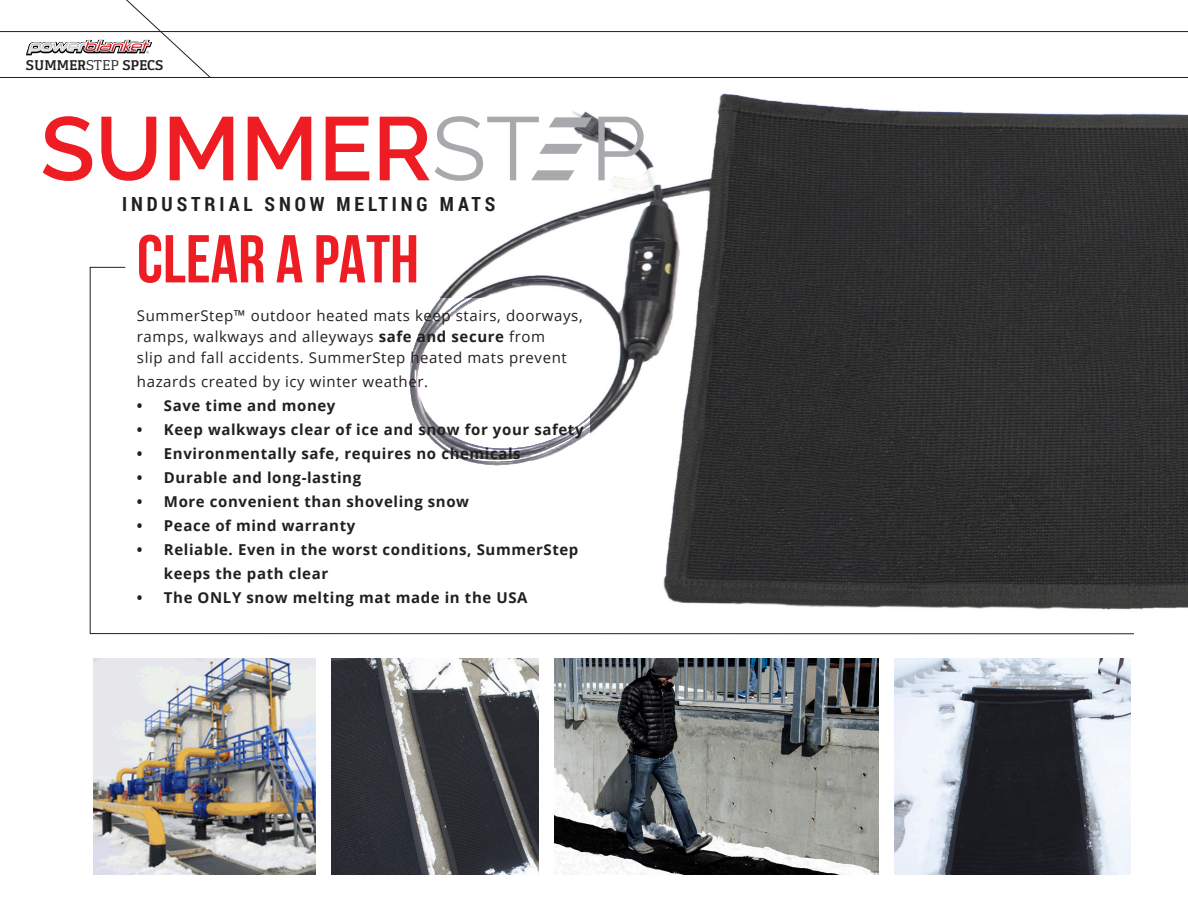
<style>
.page{position:relative;width:1188px;height:918px;background:#fff}
.page>*{position:absolute;margin:0;border:0;box-sizing:border-box;transform-origin:0 0}
.t1{font:700 67.5px "Bebas Neue";color:#ee1d23}
.t2{font:700 19.5px "Roboto Condensed";letter-spacing:.2em;color:#231f20}
.t3{font:700 15px/24px "Open Sans";letter-spacing:.04em;color:#231f20}
.t4{font:15px/21px "Open Sans";letter-spacing:.04em;color:#231f20}
.t5{font:700 14.7px "Gaspar";color:#231f20}
.s1{font-weight:400}
.s2{font-weight:700}
</style>
<div class="page">
<img style="left:331px;top:659px;width:207px;height:216px">
<img style="left:393px;top:93px;width:795px;height:542px">
<img style="left:894px;top:659px;width:237px;height:216px">
<svg style="left:90px;top:267px;width:1044px;height:367px"></svg>
<svg style="left:43px;top:116px;width:49px;height:65px"></svg>
<svg style="left:101px;top:117px;width:55px;height:64px"></svg>
<svg style="left:170px;top:117px;width:63px;height:63px"></svg>
<svg style="left:248px;top:117px;width:63px;height:63px"></svg>
<svg style="left:326px;top:117px;width:43px;height:63px"></svg>
<svg style="left:598px;top:117px;width:46px;height:63px"></svg>
<svg style="left:380px;top:116px;width:212px;height:65px"></svg>
<img style="left:94px;top:659px;width:221px;height:216px">
<img style="left:555px;top:659px;width:323px;height:216px">
<svg style="left:0;top:31px;width:1188px;height:47px"></svg>
<svg style="left:26px;top:0;width:185px;height:78px"></svg>
<p class="t5" style="left:26px;top:57px;width:139px">SUMMER<span class="s1">STEP</span> SPECS</p>
<p class="t2" style="left:122px;top:191px;width:375px">INDUSTRIAL SNOW MELTING MATS</p>
<p class="t1" style="left:137px;top:222px;width:284px">CLEAR A PATH</p>
<p class="t4" style="left:137px;top:305px;width:447px">SummerStep™ outdoor heated mats keep stairs, doorways, ramps, walkways and alleyways <span class="s2">safe and secure</span> from<br>slip and fall accidents. SummerStep heated mats prevent</p>
<p class="t4" style="left:137px;top:371px;width:293px">hazards created by icy winter weather.</p>
<p class="t3" style="left:137px;top:394px;width:200px">• Save time and money</p>
<p class="t3" style="left:137px;top:418px;width:448px">• Keep walkways clear of ice and snow for your safety</p>
<p class="t3" style="left:137px;top:442px;width:385px">• Environmentally safe, requires no chemicals</p>
<p class="t3" style="left:137px;top:466px;width:226px">• Durable and long-lasting</p>
<p class="t3" style="left:137px;top:490px;width:334px">• More convenient than shoveling snow</p>
<p class="t3" style="left:137px;top:514px;width:220px">• Peace of mind warranty</p>
<p class="t3" style="left:164px;top:538px;width:416px;text-indent:-27px">• Reliable. Even in the worst conditions, SummerStep keeps the path clear</p>
<p class="t3" style="left:137px;top:586px;width:392px">• The ONLY snow melting mat made in the USA</p>
</div>
